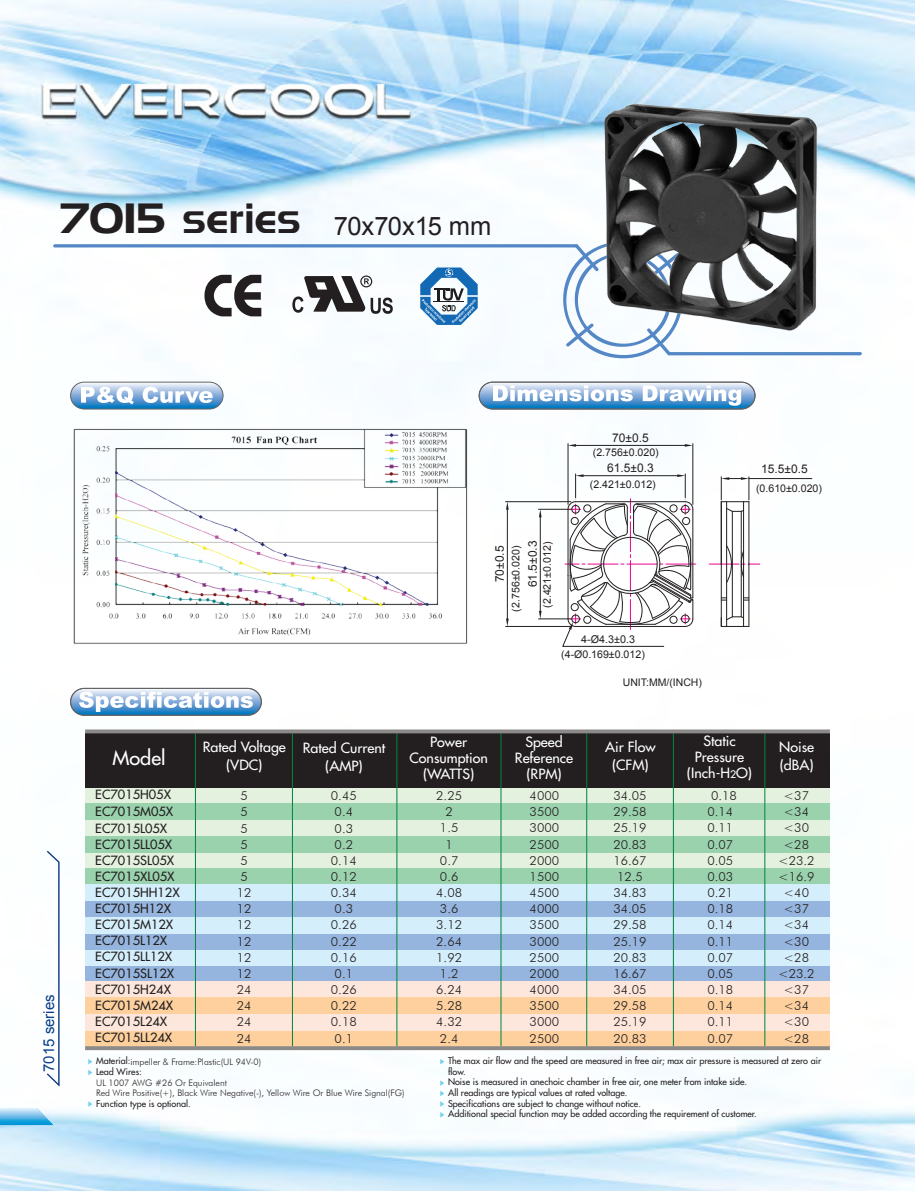
<style>
.page{position:relative;width:915px;height:1191px;background:#fff}
.page>*{position:absolute;margin:0;border:0;box-sizing:border-box;transform-origin:0 0}
.t1{font:42px "Denmark";color:#231f20}
.t2{font:500 19.2px "Futura Std";color:#fff;scale:1.04 1}
.t3{font:15px "Arial";color:#083e89}
.t4{font:500 13.8px/15.9px "Futura Std";color:#fff;text-align:center;scale:1.04 1}
.t5{font:300 12.45px/16.2px "Futura BT";color:#231f20;scale:1.04 1}
.t6{font:500 12.45px/16.2px "Futura Std";color:#231f20;scale:1.04 1}
.t7{font:12px "Arial";color:#231f20}
.t8{font:10.8px "Arial";color:#231f20}
.t9{font:10.65px "Arial";color:#231f20}
.t10{font:10.5px "Arial";color:#231f20}
.t11{font:500 9px/10.5px "Futura Std";color:#231f20}
.t12{font:300 9px/10.5px "Futura BT";color:#231f20}
.s1{font-family:"Arial";font-size:25.5px}
.s2{font-size:10.2px}
.s3{font-family:"Futura Std";font-weight:500}
</style>
<div class="page">
<img style="left:0;top:0;width:914px;height:1191px">
<svg style="left:0;top:1108px;width:53px;height:17px"></svg>
<svg style="left:88px;top:1059px;width:4px;height:16px"></svg>
<svg style="left:88px;top:1101px;width:4px;height:5px"></svg>
<svg style="left:440px;top:1059px;width:4px;height:5px"></svg>
<svg style="left:440px;top:1080px;width:4px;height:26px"></svg>
<svg style="left:440px;top:1112px;width:4px;height:5px"></svg>
<svg style="left:52px;top:234px;width:810px;height:132px"></svg>
<svg style="left:71px;top:382px;width:152px;height:27px"></svg>
<svg style="left:479px;top:382px;width:275px;height:27px;background:#63a2d3"></svg>
<div style="left:478px;top:382px;width:277px;height:27px;border:1px solid #636366;border-radius:14px"></div>
<svg style="left:493px;top:385px;width:139px;height:16px"></svg>
<svg style="left:642px;top:385px;width:98px;height:21px"></svg>
<svg style="left:71px;top:688px;width:190px;height:27px"></svg>
<div style="left:70px;top:688px;width:191px;height:27px;border:1px solid #636366;border-radius:14px"></div>
<svg style="left:79px;top:691px;width:174px;height:21px"></svg>
<div style="left:85px;top:787px;width:744px;height:17px;background:#e4f1de"></div>
<div style="left:85px;top:804px;width:744px;height:16px;background:#9ad2ae"></div>
<div style="left:85px;top:852px;width:744px;height:16px;background:#e4f1de"></div>
<div style="left:85px;top:868px;width:744px;height:16px;background:#9ad2ae"></div>
<div style="left:85px;top:820px;width:744px;height:16px;background:#e4f1de"></div>
<div style="left:85px;top:836px;width:744px;height:16px;background:#9ad2ae"></div>
<img style="left:593px;top:100px;width:234px;height:234px">
<div style="left:85px;top:965px;width:744px;height:16px;background:#95b5de"></div>
<div style="left:85px;top:949px;width:744px;height:16px;background:#d4effb"></div>
<div style="left:85px;top:1030px;width:744px;height:16px;background:#fdd09e"></div>
<div style="left:85px;top:1014px;width:744px;height:16px;background:#fde7dc"></div>
<div style="left:85px;top:981px;width:744px;height:16px;background:#fde7dc"></div>
<div style="left:85px;top:997px;width:744px;height:17px;background:#fdd09e"></div>
<div style="left:85px;top:900px;width:744px;height:17px;background:#95b5de"></div>
<div style="left:85px;top:933px;width:744px;height:16px;background:#95b5de"></div>
<div style="left:85px;top:917px;width:744px;height:16px;background:#d4effb"></div>
<div style="left:85px;top:884px;width:744px;height:16px;background:#d4effb"></div>
<div style="left:85px;top:733px;width:744px;height:54px;background:#231f20"></div>
<hr style="left:195px;top:733px;width:1px;height:313px;background:#008540">
<hr style="left:292px;top:733px;width:1px;height:313px;background:#008540">
<hr style="left:396px;top:733px;width:1px;height:313px;background:#008540">
<hr style="left:500px;top:733px;width:1px;height:313px;background:#008540">
<hr style="left:586px;top:733px;width:1px;height:313px;background:#008540">
<hr style="left:672px;top:733px;width:1px;height:313px;background:#008540">
<hr style="left:764px;top:733px;width:1px;height:313px;background:#008540">
<svg style="left:85px;top:1046px;width:744px;height:4px;background:#928d8a"></svg>
<svg style="left:85px;top:729px;width:744px;height:4px;background:#999797"></svg>
<img style="left:72px;top:427px;width:396px;height:218px">
<hr style="left:748px;top:478px;width:63px;height:1px;background:#231f20">
<hr style="left:692px;top:443px;width:1px;height:61px;background:#231f20">
<hr style="left:567px;top:443px;width:1px;height:61px;background:#231f20">
<hr style="left:576px;top:445px;width:108px;height:1px;background:#231f20">
<svg style="left:684px;top:444px;width:8px;height:3px"></svg>
<svg style="left:567px;top:444px;width:9px;height:3px"></svg>
<hr style="left:505px;top:501px;width:65px;height:1px;background:#231f20">
<hr style="left:505px;top:626px;width:65px;height:1px;background:#231f20">
<hr style="left:507px;top:510px;width:1px;height:108px;background:#231f20">
<svg style="left:506px;top:502px;width:2px;height:8px"></svg>
<svg style="left:506px;top:618px;width:2px;height:8px"></svg>
<hr style="left:538px;top:509px;width:32px;height:1px;background:#231f20">
<hr style="left:538px;top:618px;width:32px;height:1px;background:#231f20">
<hr style="left:539px;top:517px;width:1px;height:94px;background:#231f20">
<svg style="left:538px;top:509px;width:3px;height:8px"></svg>
<svg style="left:538px;top:611px;width:3px;height:8px"></svg>
<hr style="left:720px;top:564px;width:1px;height:62px;background:#231f20">
<hr style="left:731px;top:564px;width:1px;height:53px;background:#231f20">
<hr style="left:726px;top:564px;width:1px;height:62px;background:#231f20">
<hr style="left:748px;top:564px;width:1px;height:62px;background:#231f20">
<hr style="left:740px;top:564px;width:1px;height:53px;background:#231f20">
<hr style="left:743px;top:564px;width:1px;height:62px;background:#231f20">
<hr style="left:748px;top:502px;width:1px;height:62px;background:#231f20">
<hr style="left:743px;top:502px;width:1px;height:62px;background:#231f20">
<hr style="left:740px;top:511px;width:1px;height:53px;background:#231f20">
<hr style="left:726px;top:502px;width:1px;height:62px;background:#231f20">
<hr style="left:720px;top:510px;width:1px;height:54px;background:#231f20">
<hr style="left:731px;top:511px;width:1px;height:53px;background:#231f20">
<svg style="left:708px;top:544px;width:51px;height:39px"></svg>
<svg style="left:720px;top:477px;width:29px;height:35px"></svg>
<svg style="left:720px;top:616px;width:28px;height:11px"></svg>
<svg style="left:561px;top:474px;width:137px;height:173px"></svg>
<hr style="left:567px;top:575px;width:1px;height:44px;background:#231f20">
<svg style="left:721px;top:597px;width:5px;height:3px"></svg>
<svg style="left:743px;top:597px;width:5px;height:3px"></svg>
<svg style="left:45px;top:849px;width:15px;height:239px"></svg>
<h1 class="t1" style="left:60px;top:193px;width:433px">7015 series <span class="s1">70x70x15 mm</span></h1>
<p class="t7" style="left:612px;top:430px;width:38px">70±0.5</p>
<p class="t7" style="left:607px;top:460px;width:48px">61.5±0.3</p>
<p class="t9" style="left:592px;top:445px;width:67px">(2.756±0.020)</p>
<p class="t9" style="left:589px;top:477px;width:67px">(2.421±0.012)</p>
<p class="t7" style="left:491px;top:582px;width:38px;rotate:-90deg">70±0.5</p>
<p class="t7" style="left:524px;top:587px;width:48px;rotate:-90deg">61.5±0.3</p>
<p class="t9" style="left:508px;top:611px;width:67px;rotate:-90deg">(2.756±0.020)</p>
<p class="t9" style="left:540px;top:608px;width:67px;rotate:-90deg">(2.421±0.012)</p>
<p class="t8" style="left:581px;top:632px;width:55px">4-Ø4.3±0.3</p>
<p class="t9" style="left:561px;top:647px;width:85px">(4-Ø0.169±0.012)</p>
<p class="t10" style="left:622px;top:675px;width:81px">UNIT:MM/(INCH)</p>
<p class="t7" style="left:760px;top:461px;width:48px">15.5±0.5</p>
<p class="t9" style="left:755px;top:481px;width:67px">(0.610±0.020)</p>
<p class="t3" style="left:39px;top:1071px;width:79px;rotate:-90deg">7015 series</p>
<h2 class="t2" style="left:112px;top:746px;width:52px">Model</h2>
<p class="t6" style="left:95px;top:786px;width:78px">EC7015H05X<br>EC7015M05X<br>EC7015L05X<br>EC7015LL05X<br>EC7015SL05X<br>EC7015XL05X</p>
<p class="t6" style="left:95px;top:884px;width:83px">EC7015HH12X</p>
<p class="t6" style="left:95px;top:900px;width:76px">EC7015H12X<br>EC7015M12X<br>EC7015L12X</p>
<p class="t6" style="left:95px;top:981px;width:76px">EC7015H24X<br>EC7015M24X<br>EC7015L24X<br>EC7015LL24X</p>
<p class="t6" style="left:95px;top:948px;width:77px">EC7015LL12X<br>EC7015SL12X</p>
<p class="t4" style="left:203px;top:737px;width:81px;line-height:18.3px">Rated Voltage (VDC)</p>
<p class="t4" style="left:409px;top:734px;width:77px">Power<br>Consumption (WATTS)</p>
<p class="t4" style="left:514px;top:734px;width:57px">Speed<br>Reference (RPM)</p>
<p class="t4" style="left:605px;top:737px;width:50px;line-height:18.3px">Air Flow (CFM)</p>
<p class="t4" style="left:302px;top:738px;width:81px;line-height:18.3px">Rated Current (AMP)</p>
<p class="t4" style="left:686px;top:733px;width:64px">Static<br>Pressure (Inch-H<span class="s2">2</span>O)</p>
<p class="t4" style="left:779px;top:738px;width:35px;line-height:18.3px;text-align:left">Noise (dBA)</p>
<p class="t5" style="left:236px;top:787px;width:16px">5<br>5<br>5<br>5<br>5<br>5<br>12<br>12<br>12<br>12<br>12<br>12<br>24<br>24<br>24<br>24</p>
<p class="t5" style="left:331px;top:787px;width:26px">0.45<br>0.4<br>0.3<br>0.2<br>0.14<br>0.12<br>0.34<br>0.3<br>0.26<br>0.22<br>0.16<br>0.1<br>0.26<br>0.22<br>0.18<br>0.1</p>
<p class="t5" style="left:436px;top:787px;width:26px;text-align:center">2.25<br>2<br>1.5<br>1<br>0.7<br>0.6<br>4.08<br>3.6<br>3.12<br>2.64<br>1.92<br>1.2<br>6.24<br>5.28<br>4.32<br>2.4</p>
<p class="t5" style="left:529px;top:787px;width:30px;text-align:justify">4000<br>3500<br>3000<br>2500<br>2000<br>1500<br>4500<br>4000<br>3500<br>3000<br>2500<br>2000<br>4000<br>3500<br>3000<br>2500</p>
<p class="t5" style="left:613px;top:787px;width:33px">34.05<br>29.58<br>25.19<br>20.83<br>16.67<br>12.5<br>34.83<br>34.05<br>29.58<br>25.19<br>20.83<br>16.67<br>34.05<br>29.58<br>25.19<br>20.83</p>
<p class="t5" style="left:707px;top:787px;width:30px;text-align:center">0.18<br>0.14<br>0.11<br>0.07<br>0.05<br>0.03<br>0.21<br>0.18<br>0.14<br>0.11<br>0.07<br>0.05<br>0.18<br>0.14<br>0.11<br>0.07</p>
<p class="t5" style="left:777px;top:787px;width:37px;text-align:center">&lt;37 &lt;34 &lt;30 &lt;28 &lt;23.2 &lt;16.9 &lt;40 &lt;37 &lt;34 &lt;30 &lt;28 &lt;23.2 &lt;37 &lt;34 &lt;30 &lt;28</p>
<p class="t12" style="left:96px;top:1056px;width:166px"><span class="s3">Material:</span>impeller &amp; Frame:Plastic(UL 94V-0)</p>
<p class="t11" style="left:96px;top:1066px;width:47px">Lead Wires:</p>
<p class="t12" style="left:96px;top:1077px;width:310px">UL 1007 AWG #26 Or Equivalent<br>Red Wire Positive(+), Black Wire Negative(-), Yellow Wire Or Blue Wire Signal(FG)</p>
<p class="t11" style="left:96px;top:1098px;width:96px">Function type is optional.</p>
<p class="t11" style="left:448px;top:1056px;width:374px">The max air flow and the speed are measured in free air; max air pressure is measured at zero air flow.<br>Noise is measured in anechoic chamber in free air, one meter from intake side.<br>All readings are typical values at rated voltage.<br>Specifications are subject to change without notice.<br>Additional special function may be added according the requirement of customer.</p>
</div>
